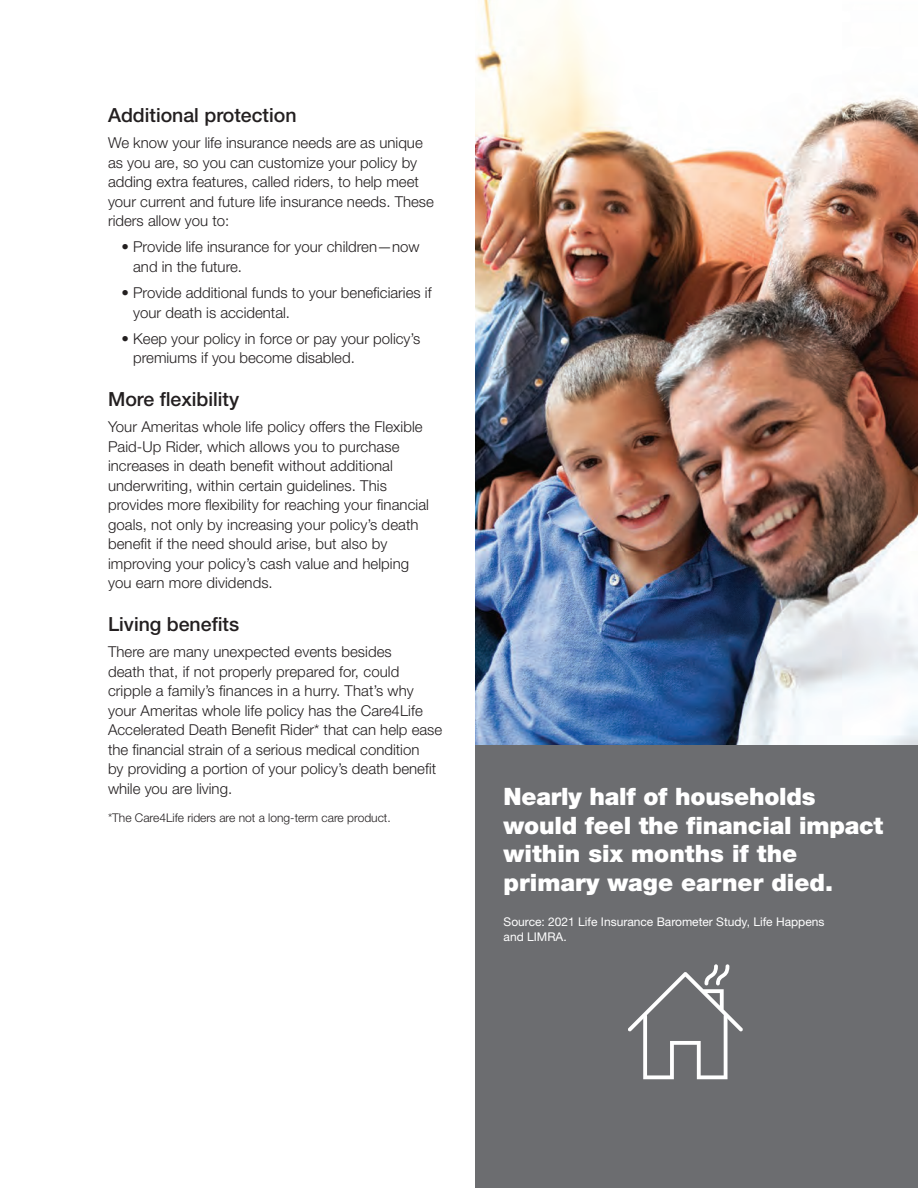
<style>
.page{position:relative;width:918px;height:1188px;background:#fff}
.page>*{position:absolute;margin:0;border:0;box-sizing:border-box;transform-origin:0 0}
.subhead{font:900 24px/28.5px "Helvetica Neue LT Std";letter-spacing:-.01em;color:#fff}
.subhead-2{font:500 19.5px "Helvetica Neue LT Std";color:#231f20}
.Body_copy_10{font:300 15px/19.5px "Helvetica Neue LT Std";color:#231f20}
.disclosure{font:12px/15px "Helvetica Neue LT Std";color:#fff}
.blk_disclosure{font:300 12px "Helvetica Neue LT Std";color:#231f20}
</style>
<div class="page">
<img style="left:475px;top:0;width:443px;height:745px">
<div style="left:475px;top:745px;width:443px;height:443px;background:#6c6d70"></div>
<svg style="left:628px;top:964px;width:115px;height:115px"></svg>
<p class="subhead-2" style="left:108px;top:103px;width:190px">Additional protection</p>
<p class="Body_copy_10" style="left:108px;top:133px;width:327px">We know your life insurance needs are as unique as you are, so you can customize your policy by adding extra features, called riders, to help meet your current and future life insurance needs. These riders allow you to:</p>
<p class="Body_copy_10" style="left:133px;top:237px;width:288px;text-indent:-12px">• Provide life insurance for your children—now and in the future.</p>
<p class="Body_copy_10" style="left:133px;top:283px;width:300px;text-indent:-12px">• Provide additional funds to your beneficiaries if your death is accidental.</p>
<p class="Body_copy_10" style="left:133px;top:329px;width:289px;text-indent:-12px">• Keep your policy in force or pay your policy’s premiums if you become disabled.</p>
<p class="subhead-2" style="left:108px;top:388px;width:133px">More flexibility</p>
<p class="Body_copy_10" style="left:108px;top:417px;width:323px">Your Ameritas whole life policy offers the Flexible Paid-Up Rider, which allows you to purchase increases in death benefit without additional underwriting, within certain guidelines. This provides more flexibility for reaching your financial goals, not only by increasing your policy’s death benefit if the need should arise, but also by improving your policy’s cash value and helping you earn more dividends.</p>
<p class="subhead-2" style="left:108px;top:613px;width:133px">Living benefits</p>
<p class="Body_copy_10" style="left:108px;top:642px;width:336px">There are many unexpected events besides<br>death that, if not properly prepared for, could cripple a family’s finances in a hurry. That’s why your Ameritas whole life policy has the Care4Life Accelerated Death Benefit Rider* that can help ease the financial strain of a serious medical condition<br>by providing a portion of your policy’s death benefit while you are living.</p>
<p class="blk_disclosure" style="left:108px;top:811px;width:284px">*The Care4Life riders are not a long-term care product.</p>
<p class="subhead" style="left:504px;top:782px;width:381px">Nearly half of households would feel the financial impact within six months if the primary wage earner died.</p>
<p class="disclosure" style="left:504px;top:914px;width:322px">Source: 2021 Life Insurance Barometer Study, Life Happens and LIMRA.</p>
</div>
